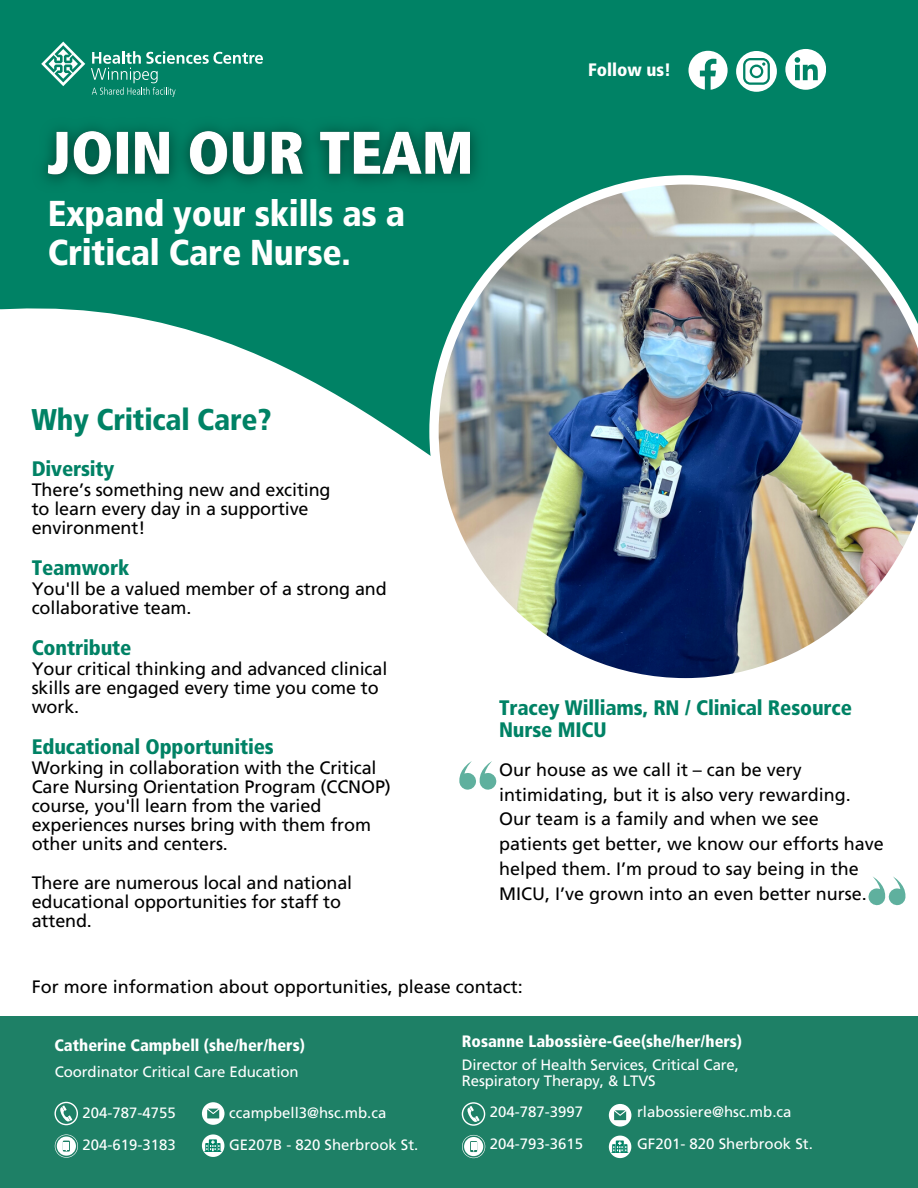
<style>
.page{position:relative;width:918px;height:1188px;background:#fff}
.page>*{position:absolute;margin:0;border:0;box-sizing:border-box;transform-origin:0 0}
.t1{font:900 condensed 36px "Frutiger LT Std";letter-spacing:-.005em;color:#fff}
.t2{font:900 condensed 30px "Frutiger LT Std";letter-spacing:-.005em;color:#008265}
.t3{font:900 condensed 21px/22.5px "Frutiger LT Std";letter-spacing:-.005em;color:#008265}
.t4{font:18px/19.2px "Frutiger LT Std";letter-spacing:-.005em;color:#000}
.t5{font:900 condensed 18px "Frutiger LT Std";color:#fff}
.t6{font:900 condensed 16.5px "Frutiger LT Std";color:#fff}
.t7{font:15px "Frutiger LT Std";color:#fff}
</style>
<div class="page">
<svg style="left:0;top:0;width:918px;height:455px;fill:#008265"></svg>
<img style="left:429px;top:175px;width:489px;height:504px">
<svg style="left:41px;top:42px;width:44px;height:44px"></svg>
<svg style="left:91px;top:51px;width:172px;height:46px;background:#24937b"></svg>
<svg style="left:459px;top:761px;width:37px;height:29px"></svg>
<svg style="left:868px;top:876px;width:38px;height:29px"></svg>
<svg style="left:688px;top:51px;width:40px;height:39px"></svg>
<svg style="left:736px;top:51px;width:41px;height:40px"></svg>
<svg style="left:785px;top:49px;width:41px;height:40px"></svg>
<img style="left:24px;top:108px;width:472px;height:93px">
<div style="left:0;top:1017px;width:918px;height:171px;background:#1e8066"></div>
<svg style="left:202px;top:1102px;width:22px;height:23px"></svg>
<svg style="left:202px;top:1134px;width:22px;height:23px"></svg>
<svg style="left:54px;top:1102px;width:24px;height:23px"></svg>
<svg style="left:55px;top:1134px;width:23px;height:24px"></svg>
<svg style="left:609px;top:1104px;width:22px;height:22px"></svg>
<svg style="left:462px;top:1102px;width:23px;height:24px"></svg>
<svg style="left:462px;top:1135px;width:23px;height:23px"></svg>
<svg style="left:609px;top:1136px;width:22px;height:22px"></svg>
<p class="t1" style="left:48px;top:199px;width:359px">Expand your skills as a</p>
<p class="t1" style="left:48px;top:238px;width:305px">Critical Care Nurse.</p>
<p class="t2" style="left:32px;top:408px;width:241px">Why Critical Care?</p>
<p class="t3" style="left:32px;top:459px;width:84px">Diversity</p>
<p class="t4" style="left:32px;top:482px;width:300px">There’s something new and exciting</p>
<p class="t4" style="left:32px;top:501px;width:278px">to learn every day in a supportive environment!</p>
<p class="t3" style="left:32px;top:558px;width:99px">Teamwork</p>
<p class="t4" style="left:32px;top:581px;width:357px">You'll be a valued member of a strong and collaborative team.</p>
<p class="t3" style="left:32px;top:638px;width:101px">Contribute</p>
<p class="t4" style="left:32px;top:661px;width:357px">Your critical thinking and advanced clinical skills are engaged every time you come to work.</p>
<p class="t3" style="left:32px;top:737px;width:244px">Educational Opportunities</p>
<p class="t4" style="left:32px;top:760px;width:361px">Working in collaboration with the Critical Care Nursing Orientation Program (CCNOP) course, you'll learn from the varied experiences nurses bring with them from other units and centers.</p>
<p class="t4" style="left:32px;top:875px;width:322px">There are numerous local and national educational opportunities for staff to attend.</p>
<p class="t5" style="left:588px;top:62px;width:84px">Follow us!</p>
<p class="t3" style="left:499px;top:698px;width:354px">Tracey Williams, RN / Clinical Resource<br>Nurse MICU</p>
<p class="t4" style="left:499px;top:759px;width:386px;line-height:24.8px">Our house as we call it – can be very intimidating, but it is also very rewarding.<br>Our team is a family and when we see patients get better, we know our efforts have helped them. I’m proud to say being in the MICU, I’ve grown into an even better nurse.</p>
<p class="t4" style="left:32px;top:978px;width:493px">For more information about opportunities, please contact:</p>
<p class="t6" style="left:54px;top:1038px;width:252px">Catherine Campbell (she/her/hers)</p>
<p class="t7" style="left:55px;top:1065px;width:245px">Coordinator Critical Care Education</p>
<p class="t7" style="left:83px;top:1106px;width:95px">204-787-4755</p>
<p class="t7" style="left:83px;top:1139px;width:95px">204-619-3183</p>
<p class="t7" style="left:229px;top:1106px;width:159px">ccampbell3@hsc.mb.ca</p>
<p class="t7" style="left:229px;top:1139px;width:191px">GE207B - 820 Sherbrook St.</p>
<p class="t6" style="left:462px;top:1035px;width:282px">Rosanne Labossière-Gee(she/her/hers)</p>
<p class="t7" style="left:462px;top:1059px;width:279px">Director of Health Services, Critical Care,</p>
<p class="t7" style="left:462px;top:1075px;width:195px">Respiratory Therapy, &amp; LTVS</p>
<p class="t7" style="left:490px;top:1106px;width:95px">204-787-3997</p>
<p class="t7" style="left:637px;top:1106px;width:156px">rlabossiere@hsc.mb.ca</p>
<p class="t7" style="left:490px;top:1138px;width:95px">204-793-3615</p>
<p class="t7" style="left:637px;top:1138px;width:177px">GF201- 820 Sherbrook St.</p>
</div>
